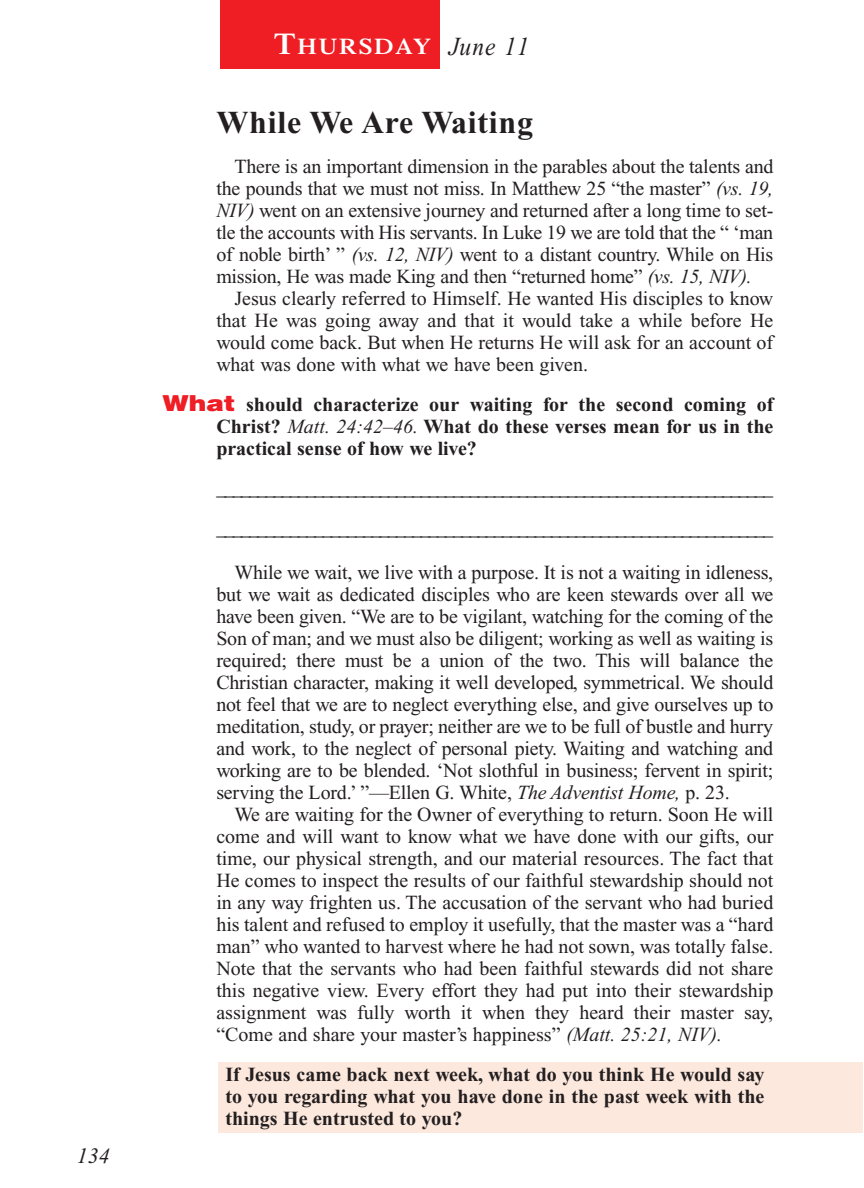
<style>
.page{position:relative;width:864px;height:1188px;background:#fff}
.page>*{position:absolute;margin:0;border:0;box-sizing:border-box;transform-origin:0 0}
.t1{font:700 32px "Times New Roman";letter-spacing:.025em;color:#231f20}
.t2{font:600 22.4px "Times";letter-spacing:.065em;color:#fff;scale:1.1 1}
.t3{font:italic 22px "Times New Roman";color:#231f20}
.t4{font:20px/22px "Times New Roman";letter-spacing:-.01em;color:#231f20;text-align:justify}
.t5{font:700 20px/22px "Times New Roman";color:#231f20;text-align:justify}
.s1{font-size:30px}
.s2{font-family:"Times New Roman";font-weight:400;font-style:italic;font-size:26px;color:#231f20}
.s3{font-style:italic}
.s4{font-family:"Helvetica";font-weight:900;font-size:22px;color:#ee1e24}
.s5{font-weight:400;font-style:italic}
</style>
<div class="page">
<div style="left:219px;top:1062px;width:644px;height:71px;background:#fde8dd"></div>
<div style="left:220px;top:0;width:220px;height:69px;background:#ee1e24"></div>
<p class="t3" style="left:77px;top:1147px;width:34px">134</p>
<p class="t2" style="left:274px;top:38px;width:234px"><span class="s1">T</span>HURSDAY <span class="s2">June 11</span></p>
<h1 class="t1" style="left:216px;top:112px;width:318px">While We Are Waiting</h1>
<p class="t4" style="left:216px;top:157px;width:559px;text-indent:18px">There is an important dimension in the parables about the talents and the pounds that we must not miss. In Matthew 25 “the master” <span class="s3">(vs. 19, NIV)</span> went on an extensive journey and returned after a long time to set&shy;tle the accounts with His servants. In Luke 19 we are told that the “ ‘man of noble birth’ ” <span class="s3">(vs. 12, NIV)</span> went to a distant country. While on His mission, He was made King and then “returned home” <span class="s3">(vs. 15, NIV).</span></p>
<p class="t4" style="left:216px;top:289px;width:558px;text-indent:18px">Jesus clearly referred to Himself. He wanted His disciples to know that He was going away and that it would take a while before He would come back. But when He returns He will ask for an account of what was done with what we have been given.</p>
<p class="t5" style="left:216px;top:395px;width:559px;text-indent:-54px"><span class="s4">What</span> should characterize our waiting for the second coming of Christ? <span class="s5">Matt. 24:42–46.</span> What do these verses mean for us in the practical sense of how we live?</p>
<p class="t4" style="left:216px;top:470px;width:558px;line-height:40px">____________________________________________________________________ ____________________________________________________________________</p>
<p class="t4" style="left:216px;top:563px;width:559px;text-indent:18px">While we wait, we live with a purpose. It is not a waiting in idleness, but we wait as dedicated disciples who are keen stewards over all we have been given. “We are to be vigilant, watching for the coming of the Son of man; and we must also be diligent; working as well as waiting is required; there must be a union of the two. This will balance the Christian character, making it well developed, symmetrical. We should not feel that we are to neglect everything else, and give ourselves up to meditation, study, or prayer; neither are we to be full of bustle and hurry and work, to the neglect of personal piety. Waiting and watching and working are to be blended. ‘Not slothful in business; fervent in spirit; serving the Lord.’ ”—Ellen G. White, <span class="s3">The Adventist Home,</span> p. 23.</p>
<p class="t4" style="left:216px;top:805px;width:559px;text-indent:18px">We are waiting for the Owner of everything to return. Soon He will come and will want to know what we have done with our gifts, our time, our physical strength, and our material resources. The fact that He comes to inspect the results of our faithful stewardship should not in any way frighten us. The accusation of the servant who had buried his talent and refused to employ it usefully, that the master was a “hard man” who wanted to harvest where he had not sown, was totally false.<br>Note that the servants who had been faithful stewards did not share this negative view. Every effort they had put into their stewardship assignment was fully worth it when they heard their master say, “Come and share your master’s happiness” <span class="s3">(Matt. 25:21, NIV).</span></p>
<p class="t5" style="left:225px;top:1065px;width:541px">If Jesus came back next week, what do you think He would say to you regarding what you have done in the past week with the things He entrusted to you?</p>
</div>
